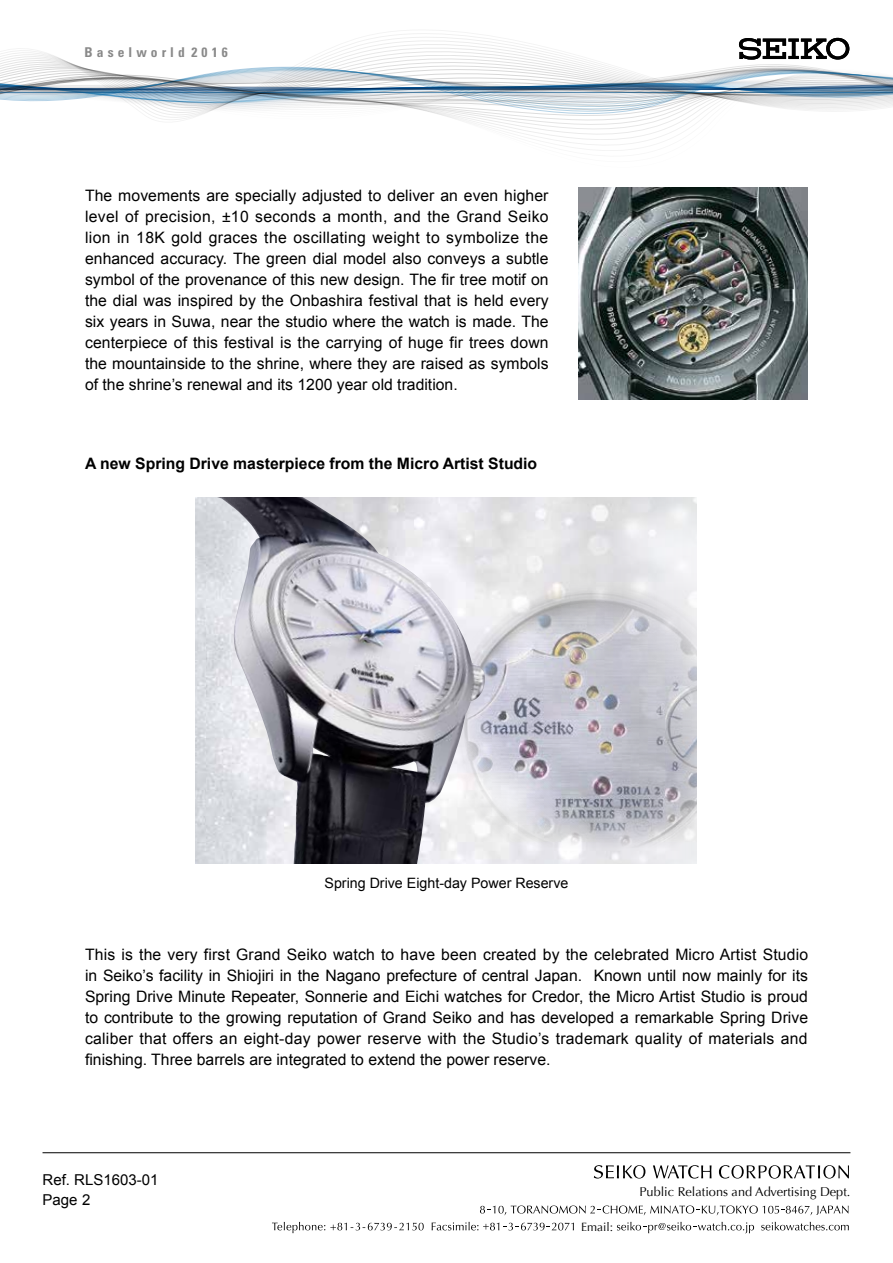
<style>
.page{position:relative;width:893px;height:1263px;background:#fff}
.page>*{position:absolute;margin:0;border:0;box-sizing:border-box;transform-origin:0 0}
.t1{font:15.75px/21px "Arial";color:#000;text-align:justify}
.t2{font:700 15.75px "Arial";color:#000}
.t3{font:15px/19.5px "Arial";color:#000}
.t4{font:14.25px "Arial";color:#000}
.t5{font:700 condensed 13.5px "Univers";letter-spacing:.3em;color:#898989}
.t6{font:12.75px "Optima";color:#000}
.t7{font:12px "Optima";color:#000}
</style>
<div class="page">
<hr style="left:43px;top:1152px;width:807px;height:1px;background:#000">
<svg style="left:482px;top:125px;width:203px;height:4px"></svg>
<svg style="left:0;top:38px;width:893px;height:87px"></svg>
<svg style="left:719px;top:1165px;width:130px;height:13px"></svg>
<svg style="left:594px;top:1165px;width:51px;height:13px"></svg>
<svg style="left:653px;top:1165px;width:58px;height:13px"></svg>
<svg style="left:480px;top:1205px;width:368px;height:10px"></svg>
<svg style="left:432px;top:1222px;width:142px;height:8px"></svg>
<svg style="left:617px;top:1222px;width:137px;height:11px"></svg>
<svg style="left:761px;top:1222px;width:88px;height:8px"></svg>
<svg style="left:272px;top:1222px;width:152px;height:11px"></svg>
<img style="left:578px;top:187px;width:230px;height:213px">
<img style="left:485px;top:566px;width:212px;height:297px">
<img style="left:195px;top:497px;width:290px;height:366px">
<p class="t5" style="left:85px;top:44px;width:145px">Baselworld 2016</p>
<p class="t1" style="left:85px;top:185px;width:465px">The movements are specially adjusted to deliver an even higher level of precision, ±10 seconds a month, and the Grand Seiko lion in 18K gold graces the oscillating weight to symbolize the enhanced accuracy. The green dial model also conveys a subtle symbol of the provenance of this new design. The fir tree motif on the dial was inspired by the Onbashira festival that is held every six years in Suwa, near the studio where the watch is made. The centerpiece of this festival is the carrying of huge fir trees down the mountainside to the shrine, where they are raised as symbols of the shrine’s renewal and its 1200 year old tradition.</p>
<p class="t2" style="left:85px;top:452px;width:454px">A new Spring Drive masterpiece from the Micro Artist Studio</p>
<p class="t4" style="left:324px;top:874px;width:245px">Spring Drive Eight-day Power Reserve</p>
<p class="t1" style="left:85px;top:944px;width:725px">This is the very first Grand Seiko watch to have been created by the celebrated Micro Artist Studio in Seiko’s facility in Shiojiri in the Nagano prefecture of central Japan. Known until now mainly for its Spring Drive Minute Repeater, Sonnerie and Eichi watches for Credor, the Micro Artist Studio is proud to contribute to the growing reputation of Grand Seiko and has developed a remarkable Spring Drive caliber that offers an eight-day power reserve with the Studio’s trademark quality of materials and finishing. Three barrels are integrated to extend the power reserve.</p>
<p class="t3" style="left:43px;top:1170px;width:117px">Ref. RLS1603-01<br>Page 2</p>
<p class="t7" style="left:581px;top:1219px;width:34px">Email:</p>
<p class="t6" style="left:639px;top:1184px;width:212px">Public Relations and Advertising Dept.</p>
</div>
